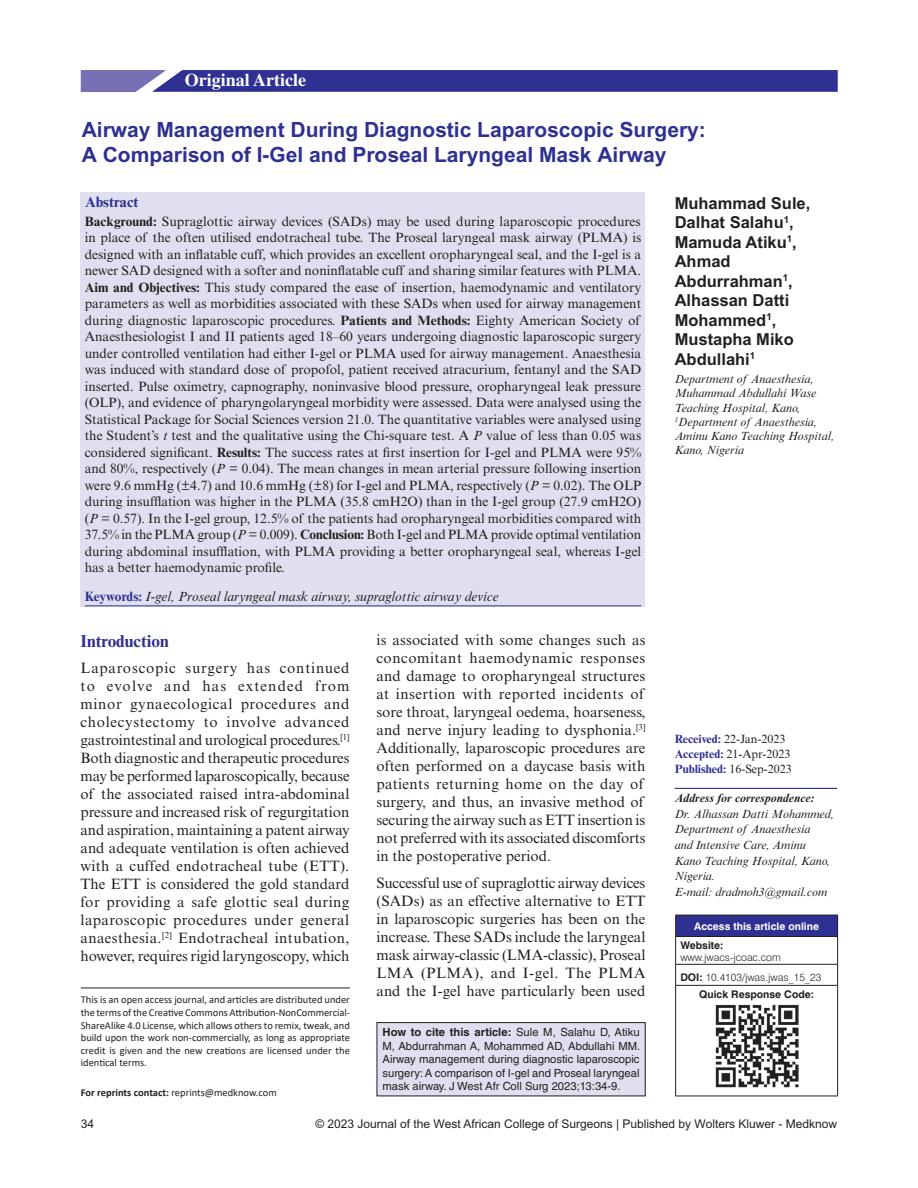
<style>
.page{position:relative;width:918px;height:1188px;background:#fff}
.page>*{position:absolute;margin:0;border:0;box-sizing:border-box;transform-origin:0 0}
.t1{font:700 21px/25px "Arial MT Std";color:#2e3092}
.t2{font:700 18px "Times LT Std";color:#fff}
.t3{font:700 17.25px "Times New Roman MT Std";color:#2e3092}
.t4{font:700 16.5px/19.5px "Arial MT Std";color:#231f20}
.t5{font:15px/18px "Times New Roman MT Std";letter-spacing:-.005em;color:#231f20;text-align:justify}
.t6{font:700 15px "Times New Roman MT Std";color:#2e3092}
.t7{font:13.5px/16.5px "Times New Roman MT Std";color:#231f20;text-align:justify}
.t8{font:italic 13.5px "Times New Roman MT Std";color:#231f20}
.t9{font:italic 12px/15.8px "Times New Roman MT Std";color:#231f20}
.t10{font:12px "Arial MT Std";color:#231f20}
.t11{font:12px/15px "Times New Roman MT Std";color:#231f20}
.t12{font:italic 700 12px "Times New Roman MT Std";color:#231f20}
.t13{font:11.25px/13.5px "Helvetica LT Std";color:#231f20;text-align:justify}
.t14{font:10.5px/12.6px "Calibri";color:#231f20;text-align:justify}
.t15{font:300 10.5px/19.5px "Swiss 721 BT";color:#231f20}
.t16{font:700 10.5px "Swiss 721 BT";color:#231f20}
.t17{font:700 10.5px "Swiss 721 BT";color:#fff}
.s1{font-weight:700}
.s2{font-style:italic}
.s3{font-weight:700;font-style:normal;color:#2e3092}
.s4{font-weight:700;color:#2e3092}
.s5{font-family:"Gill Sans Std"}
</style>
<div class="page">
<svg style="left:81px;top:70px;width:757px;height:22px"></svg>
<div style="left:81px;top:192px;width:564px;height:32px;background:#e0dfef"></div>
<div style="left:81px;top:203px;width:564px;height:388px;background:#e0dfef"></div>
<div style="left:81px;top:577px;width:564px;height:29px;background:#e0dfef"></div>
<hr style="left:85px;top:605px;width:556px;height:1px;background:#2e3092">
<div style="left:676px;top:915px;width:162px;height:22px;background:#2e3092"></div>
<hr style="left:675px;top:964px;width:163px;height:1px;background:#231f20">
<hr style="left:675px;top:985px;width:163px;height:1px;background:#231f20">
<hr style="left:675px;top:986px;width:1px;height:110px;background:#231f20">
<hr style="left:837px;top:986px;width:1px;height:110px;background:#231f20">
<hr style="left:675px;top:1096px;width:163px;height:1px;background:#231f20">
<hr style="left:675px;top:915px;width:163px;height:1px;background:#231f20">
<svg style="left:675px;top:915px;width:1px;height:70px"></svg>
<svg style="left:837px;top:915px;width:1px;height:70px"></svg>
<hr style="left:675px;top:936px;width:163px;height:1px;background:#231f20">
<img style="left:715px;top:1004px;width:83px;height:84px">
<hr style="left:675px;top:788px;width:162px;height:1px;background:#2e3092">
<div style="left:377px;top:1023px;width:268px;height:73px;background:#e0dfef"></div>
<div style="left:377px;top:1022px;width:268px;height:74px;border:1px solid #231f20"></div>
<hr style="left:81px;top:988px;width:269px;height:1px;background:#231f20">
<h2 class="t2" style="left:185px;top:70px;width:123px">Original Article</h2>
<h1 class="t1" style="left:82px;top:117px;width:626px">Airway Management During Diagnostic Laparoscopic Surgery:<br>A Comparison of I-Gel and Proseal Laryngeal Mask Airway</h1>
<p class="t6" style="left:85px;top:193px;width:55px">Abstract</p>
<p class="t7" style="left:85px;top:213px;width:558px"><span class="s1">Background:</span> Supraglottic airway devices (SADs) may be used during laparoscopic procedures in place of the often utilised endotracheal tube. The Proseal laryngeal mask airway (PLMA) is designed with an inflatable cuff, which provides an excellent oropharyngeal seal, and the I-gel is a newer SAD designed with a softer and noninflatable cuff and sharing similar features with PLMA.<br><span class="s1">Aim and Objectives:</span> This study compared the ease of insertion, haemodynamic and ventilatory parameters as well as morbidities associated with these SADs when used for airway management during diagnostic laparoscopic procedures. <span class="s1">Patients and Methods:</span> Eighty American Society of Anaesthesiologist I and II patients aged 18–60 years undergoing diagnostic laparoscopic surgery under controlled ventilation had either I-gel or PLMA used for airway management. Anaesthesia was induced with standard dose of propofol, patient received atracurium, fentanyl and the SAD inserted. Pulse oximetry, capnography, noninvasive blood pressure, oropharyngeal leak pressure (OLP), and evidence of pharyngolaryngeal morbidity were assessed. Data were analysed using the Statistical Package for Social Sciences version 21.0. The quantitative variables were analysed using the Student’s <span class="s2">t</span> test and the qualitative using the Chi-square test. A <span class="s2">P</span> value of less than 0.05 was considered significant. <span class="s1">Results:</span> The success rates at first insertion for I-gel and PLMA were 95% and 80%, respectively (<span class="s2">P</span> = 0.04). The mean changes in mean arterial pressure following insertion were 9.6 mmHg (±4.7) and 10.6 mmHg (±8) for I-gel and PLMA, respectively (<span class="s2">P</span> = 0.02). The OLP during insufflation was higher in the PLMA (35.8 cmH2O) than in the I-gel group (27.9 cmH2O) (<span class="s2">P</span> = 0.57). In the I-gel group, 12.5% of the patients had oropharyngeal morbidities compared with 37.5% in the PLMA group (<span class="s2">P</span> = 0.009). <span class="s1">Conclusion:</span> Both I-gel and PLMA provide optimal ventilation during abdominal insufflation, with PLMA providing a better oropharyngeal seal, whereas I-gel has a better haemodynamic profile.</p>
<p class="t8" style="left:85px;top:589px;width:415px"><span class="s3">Keywords:</span> I-gel, Proseal laryngeal mask airway, supraglottic airway device</p>
<p class="t3" style="left:81px;top:630px;width:90px">Introduction</p>
<p class="t5" style="left:81px;top:659px;width:271px">Laparoscopic surgery has continued to evolve and has extended from minor gynaecological procedures and cholecystectomy to involve advanced gastrointestinal and urological procedures.<sup>[1] </sup>Both diagnostic and therapeutic procedures may be performed laparoscopically, because of the associated raised intra-abdominal pressure and increased risk of regurgitation and aspiration, maintaining a patent airway and adequate ventilation is often achieved with a cuffed endotracheal tube (ETT).<br>The ETT is considered the gold standard for providing a safe glottic seal during laparoscopic procedures under general anaesthesia.<sup>[2]</sup> Endotracheal intubation, however, requires rigid laryngoscopy, which</p>
<p class="t5" style="left:376px;top:631px;width:271px">is associated with some changes such as concomitant haemodynamic responses and damage to oropharyngeal structures at insertion with reported incidents of sore throat, laryngeal oedema, hoarseness, and nerve injury leading to dysphonia.<sup>[3] </sup>Additionally, laparoscopic procedures are often performed on a daycase basis with patients returning home on the day of surgery, and thus, an invasive method of securing the airway such as ETT insertion is not preferred with its associated discomforts in the postoperative period.</p>
<p class="t5" style="left:376px;top:874px;width:271px">Successful use of supraglottic airway devices (SADs) as an effective alternative to ETT in laparoscopic surgeries has been on the increase. These SADs include the laryngeal mask airway-classic (LMA-classic), Proseal LMA (PLMA), and I-gel. The PLMA and the I-gel have particularly been used</p>
<p class="t14" style="left:81px;top:993px;width:271px">This is an open access journal, and articles are distributed under the terms of the Creative Commons Attribution-NonCommercial-ShareAlike 4.0 License, which allows others to remix, tweak, and build upon the work non-commercially, as long as appropriate credit is given and the new creations are licensed under the identical terms.</p>
<p class="t14" style="left:81px;top:1086px;width:198px"><span class="s1">For reprints contact:</span> reprints@medknow.com</p>
<p class="t13" style="left:383px;top:1026px;width:259px"><span class="s1">How to cite this article:</span> Sule M, Salahu D, Atiku M, Abdurrahman A, Mohammed AD, Abdullahi MM.<br>Airway management during diagnostic laparoscopic surgery: A comparison of I-gel and Proseal laryngeal mask airway. J West Afr Coll Surg 2023;13:34-9.</p>
<p class="t4" style="left:675px;top:193px;width:137px">Muhammad Sule,<br>Dalhat Salahu<sup>1</sup>,<br>Mamuda Atiku<sup>1</sup>,<br>Ahmad<br>Abdurrahman<sup>1</sup>,<br>Alhassan Datti<br>Mohammed<sup>1</sup>,<br>Mustapha Miko<br>Abdullahi<sup>1</sup></p>
<p class="t9" style="left:675px;top:372px;width:161px;line-height:14.2px">Department of Anaesthesia,<br>Muhammad Abdullahi Wase<br>Teaching Hospital, Kano,<br><sup>1</sup>Department of Anaesthesia,<br>Aminu Kano Teaching Hospital,<br>Kano, Nigeria</p>
<p class="t11" style="left:675px;top:731px;width:119px"><span class="s4">Received:</span> 22-Jan-2023<br><span class="s4">Accepted:</span> 21<span class="s5">-</span>Apr-2023<br><span class="s4">Published:</span> 16-Sep-2023</p>
<p class="t12" style="left:675px;top:790px;width:141px">Address for correspondence:</p>
<p class="t9" style="left:675px;top:806px;width:161px">Dr. Alhassan Datti Mohammed,<br>Department of Anaesthesia<br>and Intensive Care, Aminu<br>Kano Teaching Hospital, Kano,<br>Nigeria.<br>E-mail: dradmoh3@gmail.com</p>
<p class="t17" style="left:694px;top:920px;width:126px">Access this article online</p>
<p class="t16" style="left:680px;top:938px;width:45px">Website:</p>
<p class="t15" style="left:680px;top:948px;width:143px">www.jwacs-jcoac.com<br><span class="s1">DOI:</span> 10.4103/jwas.jwas_15_23</p>
<p class="t16" style="left:699px;top:988px;width:116px">Quick Response Code:</p>
<p class="t10" style="left:81px;top:1117px;width:15px">34</p>
<p class="t10" style="left:315px;top:1117px;width:523px">© 2023 Journal of the West African College of Surgeons | Published by Wolters Kluwer ‑ Medknow</p>
</div>
